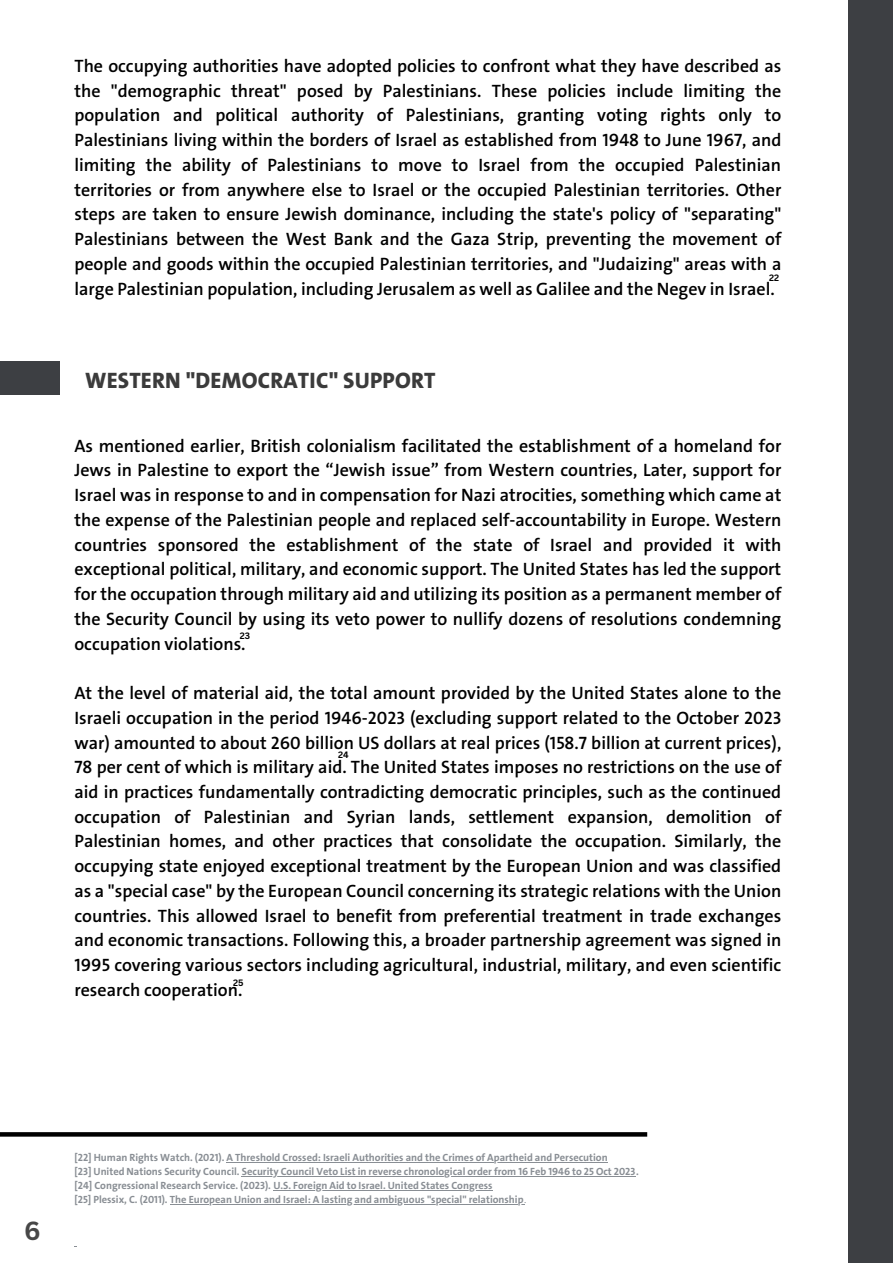
<style>
.page{position:relative;width:893px;height:1264px;background:#fff}
.page>*{position:absolute;margin:0;border:0;box-sizing:border-box;transform-origin:0 0}
.t1{font:700 25.5px "Canva Sans";color:#474747}
.t2{font:800 22.5px "Bahij The Sans Arabic";letter-spacing:.01em;color:#3b3b3b}
.t3{font:600 18px/24.8px "Bahij The Sans Arabic";color:#000;text-align:justify}
.t4{font:700 10.5px "Bahij The Sans Arabic";color:#898e94}
.t5{font:700 9px "Canva Sans";color:#000}
.s1{font-weight:300}
</style>
<div class="page">
<svg style="left:0;top:1132px;width:647px;height:4px;background:#090909"></svg>
<hr style="left:227px;top:1162px;width:381px;height:1px;background:#898e94">
<hr style="left:242px;top:1176px;width:394px;height:1px;background:#898e94">
<hr style="left:273px;top:1190px;width:220px;height:1px;background:#898e94">
<hr style="left:170px;top:1204px;width:354px;height:1px;background:#898e94">
<div style="left:848px;top:0;width:44px;height:1262px;background:#3d3f43"></div>
<div style="left:0;top:362px;width:60px;height:33px;background:#3d3f43"></div>
<p class="t3" style="left:74px;top:54px;width:708px">The occupying authorities have adopted policies to confront what they have described as the "demographic threat" posed by Palestinians. These policies include limiting the population and political authority of Palestinians, granting voting rights only to Palestinians living within the borders of Israel as established from 1948 to June 1967, and limiting the ability of Palestinians to move to Israel from the occupied Palestinian territories or from anywhere else to Israel or the occupied Palestinian territories. Other steps are taken to ensure Jewish dominance, including the state's policy of "separating" Palestinians between the West Bank and the Gaza Strip, preventing the movement of people and goods within the occupied Palestinian territories, and "Judaizing" areas with a large Palestinian population, including Jerusalem as well as Galilee and the Negev in Israel.</p>
<p class="t5" style="left:769px;top:271px;width:12px">22</p>
<p class="t2" style="left:85px;top:367px;width:352px">WESTERN "DEMOCRATIC" SUPPORT</p>
<p class="t3" style="left:74px;top:434px;width:708px">As mentioned earlier, British colonialism facilitated the establishment of a homeland for Jews in Palestine to export the “Jewish issue” from Western countries, Later, support for Israel was in response to and in compensation for Nazi atrocities, something which came at the expense of the Palestinian people and replaced self-accountability in Europe. Western countries sponsored the establishment of the state of Israel and provided it with exceptional political, military, and economic support. The United States has led the support for the occupation through military aid and utilizing its position as a permanent member of the Security Council by using its veto power to nullify dozens of resolutions condemning occupation violations.</p>
<p class="t3" style="left:74px;top:681px;width:708px">At the level of material aid, the total amount provided by the United States alone to the Israeli occupation in the period 1946-2023 (excluding support related to the October 2023 war) amounted to about 260 billion US dollars at real prices (158.7 billion at current prices), 78 per cent of which is military aid. The United States imposes no restrictions on the use of aid in practices fundamentally contradicting democratic principles, such as the continued occupation of Palestinian and Syrian lands, settlement expansion, demolition of Palestinian homes, and other practices that consolidate the occupation. Similarly, the occupying state enjoyed exceptional treatment by the European Union and was classified as a "special case" by the European Council concerning its strategic relations with the Union countries. This allowed Israel to benefit from preferential treatment in trade exchanges and economic transactions. Following this, a broader partnership agreement was signed in 1995 covering various sectors including agricultural, industrial, military, and even scientific research cooperation.</p>
<p class="t5" style="left:240px;top:629px;width:12px">23</p>
<p class="t5" style="left:338px;top:748px;width:12px">24</p>
<p class="t5" style="left:233px;top:976px;width:12px">25</p>
<p class="t1" style="left:24px;top:1213px;width:18px">6</p>
<p class="t4" style="left:74px;top:1151px;width:534px">[22] Human Rights Watch. (2021). A Threshold Crossed: Israeli Authorities and the Crimes of Apartheid and Persecution</p>
<p class="t4" style="left:74px;top:1165px;width:565px">[23] United Nations Security Council. Security Council Veto List in reverse chronological order from 16 Feb 1946 to 25 Oct 2023.</p>
<p class="t4" style="left:74px;top:1179px;width:419px">[24] Congressional Research Service. (2023). U.S. Foreign Aid to Israel. United States Congress</p>
<p class="t4" style="left:74px;top:1193px;width:453px">[25] Plessix, C. (2011). The European Union and Israel: A lasting and ambiguous "special" relationship<span class="s1">.</span></p>
</div>
